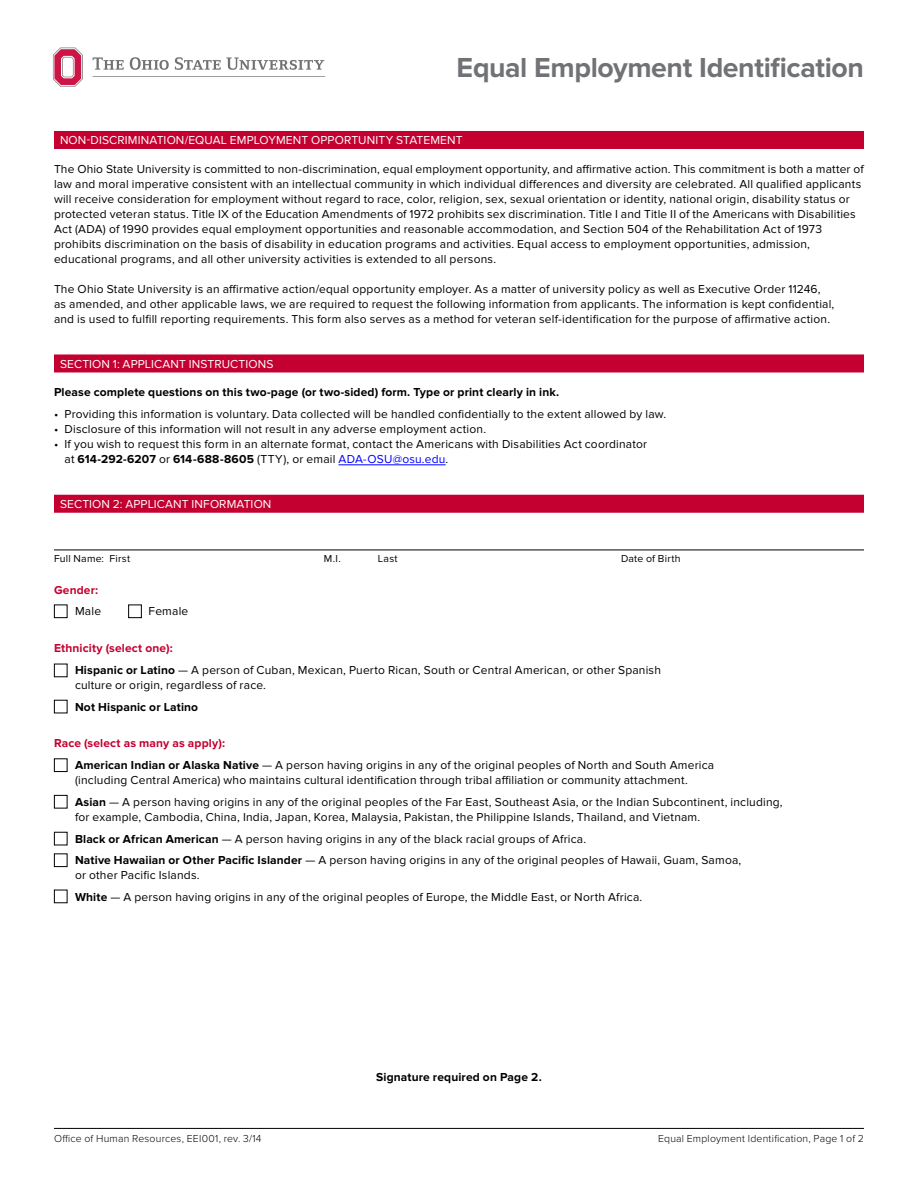
<style>
.page{position:relative;width:918px;height:1188px;background:#fff}
.page>*{position:absolute;margin:0;border:0;box-sizing:border-box;transform-origin:0 0}
.t1{font:700 28.5px "Proxima Nova";letter-spacing:-.015em;color:#717275}
.t2{font:12px/15px "Proxima Nova";letter-spacing:.015em;color:#000}
.t3{font:700 12px "Proxima Nova";letter-spacing:.01em;color:#000}
.t4{font:12px "Proxima Nova";letter-spacing:.01em;color:#fff}
.t5{font:700 12px "Proxima Nova";letter-spacing:.015em;color:#c3002f}
.t6{font:300 10.5px "Proxima Nova";letter-spacing:.02em;color:#000}
.t7{font:10.5px "Proxima Nova";letter-spacing:.02em;color:#000}
.s1{font-weight:700}
.s2{color:#00f}
</style>
<div class="page">
<hr style="left:54px;top:1128px;width:810px;height:1px;background:#000">
<div style="left:54px;top:131px;width:810px;height:18px;background:#c3002f"></div>
<div style="left:54px;top:354px;width:810px;height:18px;background:#c3002f"></div>
<hr style="left:339px;top:465px;width:107px;height:1px;background:#00f">
<div style="left:54px;top:495px;width:810px;height:18px;background:#c3002f"></div>
<hr style="left:54px;top:550px;width:810px;height:1px;background:#000">
<div style="left:54px;top:605px;width:14px;height:13px;border:1px solid #000"></div>
<div style="left:128px;top:605px;width:14px;height:13px;border:1px solid #000"></div>
<div style="left:54px;top:664px;width:14px;height:13px;border:1px solid #000"></div>
<div style="left:54px;top:700px;width:14px;height:13px;border:1px solid #000"></div>
<div style="left:54px;top:758px;width:14px;height:14px;border:1px solid #000"></div>
<div style="left:54px;top:795px;width:14px;height:13px;border:1px solid #000"></div>
<div style="left:54px;top:832px;width:14px;height:13px;border:1px solid #000"></div>
<div style="left:54px;top:853px;width:14px;height:14px;border:1px solid #000"></div>
<div style="left:54px;top:890px;width:14px;height:13px;border:1px solid #000"></div>
<svg style="left:53px;top:48px;width:272px;height:39px"></svg>
<h1 class="t1" style="left:457px;top:51px;width:409px">Equal Employment Identification</h1>
<h2 class="t4" style="left:60px;top:134px;width:404px">NON-DISCRIMINATION/EQUAL EMPLOYMENT OPPORTUNITY STATEMENT</h2>
<p class="t2" style="left:54px;top:162px;width:811px">The Ohio State University is committed to non-discrimination, equal employment opportunity, and affirmative action. This commitment is both a matter of law and moral imperative consistent with an intellectual community in which individual differences and diversity are celebrated. All qualified applicants will receive consideration for employment without regard to race, color, religion, sex, sexual orientation or identity, national origin, disability status or protected veteran status. Title IX of the Education Amendments of 1972 prohibits sex discrimination. Title I and Title II of the Americans with Disabilities Act (ADA) of 1990 provides equal employment opportunities and reasonable accommodation, and Section 504 of the Rehabilitation Act of 1973 prohibits discrimination on the basis of disability in education programs and activities. Equal access to employment opportunities, admission, educational programs, and all other university activities is extended to all persons.</p>
<p class="t2" style="left:54px;top:282px;width:782px">The Ohio State University is an affirmative action/equal opportunity employer. As a matter of university policy as well as Executive Order 11246, as amended, and other applicable laws, we are required to request the following information from applicants. The information is kept confidential, and is used to fulfill reporting requirements. This form also serves as a method for veteran self-identification for the purpose of affirmative action.</p>
<h2 class="t4" style="left:60px;top:357px;width:215px">SECTION 1: APPLICANT INSTRUCTIONS</h2>
<h3 class="t3" style="left:54px;top:386px;width:507px">Please complete questions on this two-page (or two-sided) form. Type or print clearly in ink.</h3>
<p class="t2" style="left:54px;top:407px;width:614px">• Providing this information is voluntary. Data collected will be handled confidentially to the extent allowed by law.</p>
<p class="t2" style="left:54px;top:422px;width:434px">• Disclosure of this information will not result in any adverse employment action.</p>
<p class="t2" style="left:64px;top:437px;width:584px;text-indent:-10px">• If you wish to request this form in an alternate format, contact the Americans with Disabilities Act coordinator at <span class="s1">614-292-6207</span> or <span class="s1">614-688-8605</span> (TTY), or email <span class="s2">ADA-OSU@osu.edu</span>.</p>
<h2 class="t4" style="left:60px;top:497px;width:213px">SECTION 2: APPLICANT INFORMATION</h2>
<p class="t7" style="left:54px;top:553px;width:78px">Full Name: First</p>
<p class="t7" style="left:324px;top:553px;width:18px">M.I.</p>
<p class="t7" style="left:378px;top:553px;width:21px">Last</p>
<p class="t7" style="left:621px;top:553px;width:61px">Date of Birth</p>
<h4 class="t5" style="left:54px;top:583px;width:46px">Gender:</h4>
<p class="t2" style="left:75px;top:604px;width:28px">Male</p>
<p class="t2" style="left:148px;top:604px;width:41px">Female</p>
<h4 class="t5" style="left:54px;top:641px;width:120px">Ethnicity (select one):</h4>
<p class="t2" style="left:75px;top:663px;width:587px"><span class="s1">Hispanic or Latino</span> — A person of Cuban, Mexican, Puerto Rican, South or Central American, or other Spanish culture or origin, regardless of race.</p>
<p class="t3" style="left:75px;top:700px;width:125px">Not Hispanic or Latino</p>
<h4 class="t5" style="left:54px;top:737px;width:173px">Race (select as many as apply):</h4>
<p class="t2" style="left:75px;top:758px;width:641px"><span class="s1">American Indian or Alaska Native</span> — A person having origins in any of the original peoples of North and South America (including Central America) who maintains cultural identification through tribal affiliation or community attachment.</p>
<p class="t2" style="left:75px;top:795px;width:709px"><span class="s1">Asian</span> — A person having origins in any of the original peoples of the Far East, Southeast Asia, or the Indian Subcontinent, including, for example, Cambodia, China, India, Japan, Korea, Malaysia, Pakistan, the Philippine Islands, Thailand, and Vietnam.</p>
<p class="t2" style="left:75px;top:831px;width:513px"><span class="s1">Black or African American</span> — A person having origins in any of the black racial groups of Africa.</p>
<p class="t2" style="left:75px;top:853px;width:668px"><span class="s1">Native Hawaiian or Other Pacific Islander</span> — A person having origins in any of the original peoples of Hawaii, Guam, Samoa, or other Pacific Islands.</p>
<p class="t2" style="left:75px;top:890px;width:569px"><span class="s1">White</span> — A person having origins in any of the original peoples of Europe, the Middle East, or North Africa.</p>
<p class="t3" style="left:376px;top:1070px;width:167px">Signature required on Page 2.</p>
<p class="t6" style="left:54px;top:1133px;width:209px">Office of Human Resources, EEI001, rev. 3/14</p>
<p class="t6" style="left:658px;top:1133px;width:207px">Equal Employment Identification, Page 1 of 2</p>
</div>
